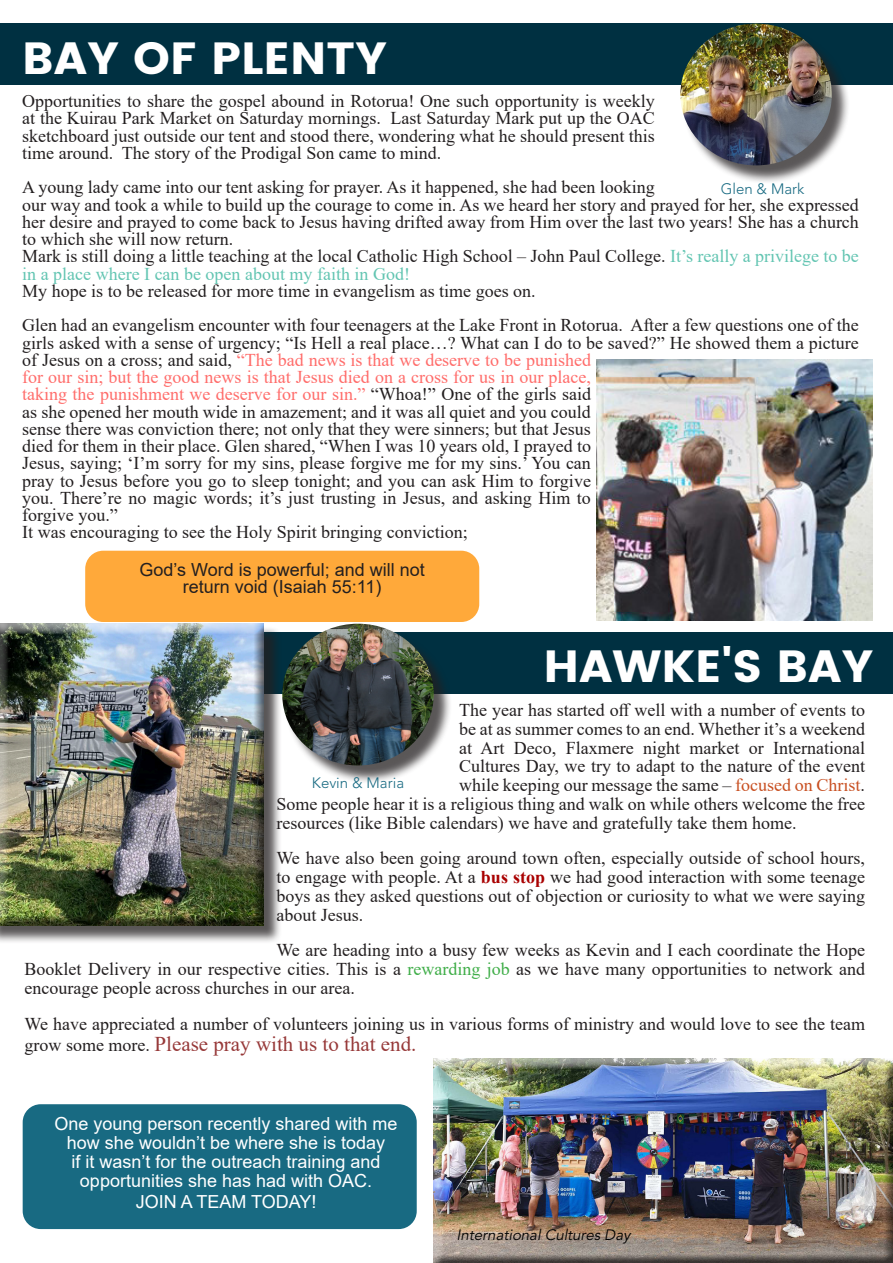
<style>
.page{position:relative;width:893px;height:1263px;background:#fff}
.page>*{position:absolute;margin:0;border:0;box-sizing:border-box;transform-origin:0 0}
.t1{font:45px "Poppins";color:#fff;scale:1.04 1}
.p1{font:21px "Times New Roman";color:#973939}
.p1-2{font:18px/17.2px "Times New Roman";color:#231f20;text-align:justify}
.p1-3{font:18px/18.8px "Arial";color:#fff;text-align:center}
.t2{font:18px/17.2px "Arial";color:#231f20;text-align:center}
.t3{font:italic 15px "Avenir LT Std";color:#000}
.t4{font:300 15px "Avenir LT Std";color:#186a82}
.s1{color:#63c5b2}
.s2{color:#ff6d6b}
.s3{color:#c85022}
.s4{font-weight:700;color:#a90000}
.s5{color:#40ae49}
.s6{font-size:18px;color:#231f20}
</style>
<div class="page">
<div style="left:0;top:632px;width:893px;height:62px;background:#003041"></div>
<div style="left:0;top:626px;width:282px;height:318px;background:#231f20;opacity:.75"></div>
<div style="left:0;top:624px;width:266px;height:303px;background:#231f20;opacity:.75"></div>
<div style="left:432px;top:1056px;width:461px;height:207px;background:#231f20;opacity:.75"></div>
<div style="left:284px;top:626px;width:168px;height:158px;background:#231f20;opacity:.75"></div>
<img style="left:282px;top:624px;width:152px;height:141px">
<div style="left:0;top:24px;width:893px;height:61px;background:#003041"></div>
<div style="left:683px;top:26px;width:168px;height:158px;background:#231f20;opacity:.75"></div>
<img style="left:680px;top:24px;width:152px;height:141px">
<div style="left:23px;top:1104px;width:394px;height:125px;background:#186a82;border-radius:18px"></div>
<img style="left:596px;top:359px;width:277px;height:261px">
<div style="left:85px;top:551px;width:394px;height:71px;background:#ffa93a;border-radius:18px"></div>
<p class="t1" style="left:22px;top:32px;width:352px">BAY OF PLENTY</p>
<p class="p1-2" style="left:22px;top:92px;width:634px">Opportunities to share the gospel abound in Rotorua! One such opportunity is weekly at the Kuirau Park Market on Saturday mornings. Last Saturday Mark put up the OAC sketchboard just outside our tent and stood there, wondering what he should present this time around. The story of the Prodigal Son came to mind.</p>
<p class="p1-2" style="left:22px;top:178px;width:838px;text-align:left">A young lady came into our tent asking for prayer. As it happened, she had been looking<br>our way and took a while to build up the courage to come in. As we heard her story and prayed for her, she expressed her desire and prayed to come back to Jesus having drifted away from Him over the last two years! She has a church to which she will now return.</p>
<p class="p1-2" style="left:22px;top:247px;width:838px">Mark is still doing a little teaching at the local Catholic High School – John Paul College. <span class="s1">It’s really a privilege to be in a place where I can be open about my faith in God!</span></p>
<p class="p1-2" style="left:22px;top:282px;width:515px">My hope is to be released for more time in evangelism as time goes on.</p>
<p class="p1-2" style="left:22px;top:316px;width:838px;text-align:left">Glen had an evangelism encounter with four teenagers at the Lake Front in Rotorua. After a few questions one of the girls asked with a sense of urgency; “Is Hell a real place…? What can I do to be saved?” He showed them a picture of Jesus on a cross; and said, <span class="s2">“The bad news is that we deserve to be punished<br>for our sin; but the good news is that Jesus died on a cross for us in our place,<br>taking the punishment we deserve for our sin.”</span> “Whoa!” One of the girls said<br>as she opened her mouth wide in amazement; and it was all quiet and you could<br>sense there was conviction there; not only that they were sinners; but that Jesus<br>died for them in their place. Glen shared, “When I was 10 years old, I prayed to<br>Jesus, saying; ‘I’m sorry for my sins, please forgive me for my sins.’ You can<br>pray to Jesus before you go to sleep tonight; and you can ask Him to forgive<br>you. There’re no magic words; it’s just trusting in Jesus, and asking Him to<br>forgive you.”</p>
<p class="p1-2" style="left:22px;top:523px;width:447px">It was encouraging to see the Holy Spirit bringing conviction;</p>
<p class="t4" style="left:721px;top:180px;width:85px">Glen &amp; Mark</p>
<p class="t2" style="left:139px;top:561px;width:287px">God’s Word is powerful; and will not return void (Isaiah 55:11)</p>
<p class="t1" style="left:543px;top:640px;width:319px">HAWKE'S BAY</p>
<p class="p1-2" style="left:459px;top:701px;width:407px">The year has started off well with a number of events to</p>
<p class="p1-2" style="left:459px;top:719px;width:407px">be at as summer comes to an end. Whether it’s a weekend</p>
<p class="p1-2" style="left:459px;top:738px;width:407px">at Art Deco, Flaxmere night market or International</p>
<p class="p1-2" style="left:459px;top:757px;width:407px">Cultures Day, we try to adapt to the nature of the event</p>
<p class="p1-2" style="left:459px;top:776px;width:407px">while keeping our message the same – <span class="s3">focused on Christ</span>.</p>
<p class="p1-2" style="left:276px;top:794px;width:590px">Some people hear it is a religious thing and walk on while others welcome the free</p>
<p class="p1-2" style="left:276px;top:813px;width:522px">resources (like Bible calendars) we have and gratefully take them home.</p>
<p class="p1-2" style="left:276px;top:848px;width:590px;line-height:18.8px">We have also been going around town often, especially outside of school hours, to engage with people. At a <span class="s4">bus stop</span> we had good interaction with some teenage boys as they asked questions out of objection or curiosity to what we were saying about Jesus.</p>
<p class="p1-2" style="left:25px;top:940px;width:842px;line-height:18.8px;text-indent:252px">We are heading into a busy few weeks as Kevin and I each coordinate the Hope Booklet Delivery in our respective cities. This is a <span class="s5">rewarding job</span> as we have many opportunities to network and encourage people across churches in our area.</p>
<p class="p1-2" style="left:25px;top:1014px;width:842px">We have appreciated a number of volunteers joining us in various forms of ministry and would love to see the team</p>
<p class="p1" style="left:25px;top:1029px;width:393px"><span class="s6">grow some more.</span> Please pray with us to that end.</p>
<p class="t4" style="left:312px;top:774px;width:94px">Kevin &amp; Maria</p>
<p class="p1-3" style="left:54px;top:1114px;width:345px">One young person recently shared with me how she wouldn’t be where she is today<br>if it wasn’t for the outreach training and opportunities she has had with OAC.</p>
<p class="p1-3" style="left:136px;top:1192px;width:182px">JOIN A TEAM TODAY!</p>
<p class="t3" style="left:456px;top:1226px;width:179px">International Cultures Day</p>
</div>
